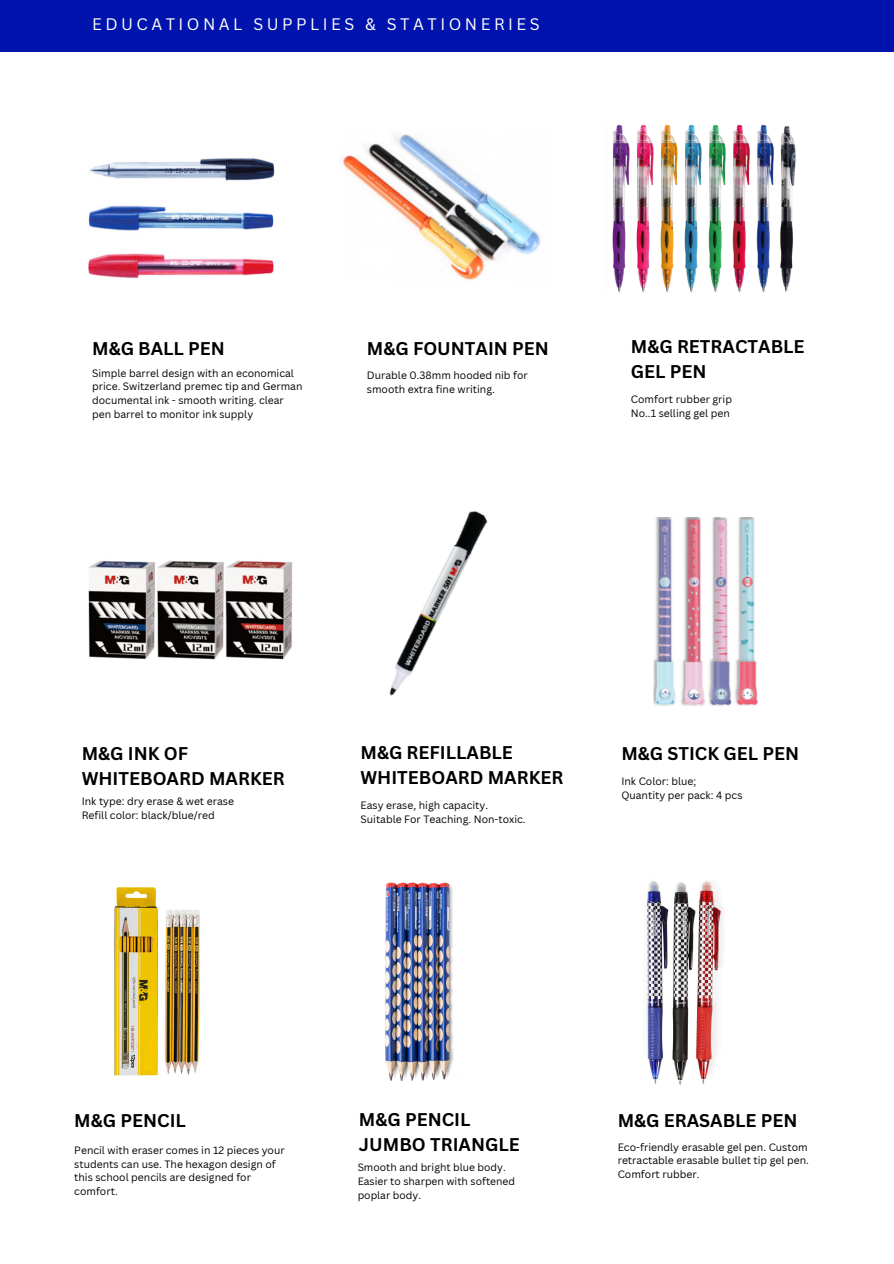
<style>
.page{position:relative;width:894px;height:1264px;background:#fff}
.page>*{position:absolute;margin:0;border:0;box-sizing:border-box;transform-origin:0 0}
.t1{font:700 18px/24.6px "Canva Sans";color:#000}
.t2{font:16.2px "Canva Sans";letter-spacing:.215em;color:#fff}
.t3{font:10.35px/13.8px "Canva Sans";color:#000}
</style>
<div class="page">
<div style="left:0;top:0;width:893px;height:51px;background:#0014ad"></div>
<img style="left:88px;top:158px;width:187px;height:121px">
<img style="left:612px;top:124px;width:184px;height:169px">
<img style="left:88px;top:560px;width:205px;height:100px">
<img style="left:389px;top:511px;width:99px;height:185px">
<img style="left:343px;top:134px;width:198px;height:146px">
<img style="left:653px;top:517px;width:105px;height:189px">
<img style="left:114px;top:887px;width:86px;height:189px">
<img style="left:385px;top:882px;width:69px;height:199px">
<img style="left:646px;top:881px;width:77px;height:204px">
<p class="t2" style="left:92px;top:13px;width:449px">EDUCATIONAL SUPPLIES &amp; STATIONERIES</p>
<p class="t1" style="left:92px;top:335px;width:134px">M&amp;G BALL PEN</p>
<p class="t3" style="left:92px;top:366px;width:212px">Simple barrel design with an economical price. Switzerland premec tip and German documental ink - smooth writing. clear pen barrel to monitor ink supply</p>
<h1 class="t1" style="left:367px;top:336px;width:183px">M&amp;G FOUNTAIN PEN</h1>
<p class="t3" style="left:367px;top:368px;width:162px">Durable 0.38mm hooded nib for smooth extra fine writing.</p>
<p class="t1" style="left:630px;top:334px;width:175px">M&amp;G RETRACTABLE<br>GEL PEN</p>
<p class="t3" style="left:630px;top:392px;width:103px">Comfort rubber grip</p>
<h1 class="t3" style="left:630px;top:406px;width:100px">No..1 selling gel pen</h1>
<h1 class="t1" style="left:82px;top:741px;width:204px">M&amp;G INK OF<br>WHITEBOARD MARKER</h1>
<h1 class="t3" style="left:82px;top:794px;width:154px">Ink type: dry erase &amp; wet erase</h1>
<p class="t3" style="left:82px;top:808px;width:134px">Refill color: black/blue/red</p>
<h1 class="t1" style="left:360px;top:740px;width:204px">M&amp;G REFILLABLE<br>WHITEBOARD MARKER</h1>
<p class="t3" style="left:360px;top:798px;width:166px">Easy erase, high capacity.<br>Suitable For Teaching. Non-toxic.</p>
<h1 class="t1" style="left:621px;top:741px;width:179px">M&amp;G STICK GEL PEN</h1>
<p class="t3" style="left:621px;top:774px;width:76px">Ink Color: blue;</p>
<p class="t3" style="left:621px;top:788px;width:123px">Quantity per pack: 4 pcs</p>
<p class="t1" style="left:74px;top:1107px;width:113px">M&amp;G PENCIL</p>
<p class="t1" style="left:359px;top:1106px;width:113px">M&amp;G PENCIL</p>
<h1 class="t3" style="left:74px;top:1142px;width:212px">Pencil with eraser comes in 12 pieces your</h1>
<p class="t1" style="left:359px;top:1131px;width:162px">JUMBO TRIANGLE</p>
<h1 class="t3" style="left:74px;top:1156px;width:203px">students can use. The hexagon design of this school pencils are designed for comfort.</h1>
<p class="t3" style="left:357px;top:1160px;width:159px">Smooth and bright blue body.<br>Easier to sharpen with softened poplar body.</p>
<h1 class="t1" style="left:617px;top:1107px;width:181px">M&amp;G ERASABLE PEN</h1>
<p class="t3" style="left:617px;top:1139px;width:193px;text-align:justify">Eco-friendly erasable gel pen. Custom retractable erasable bullet tip gel pen.<br>Comfort rubber.</p>
</div>
